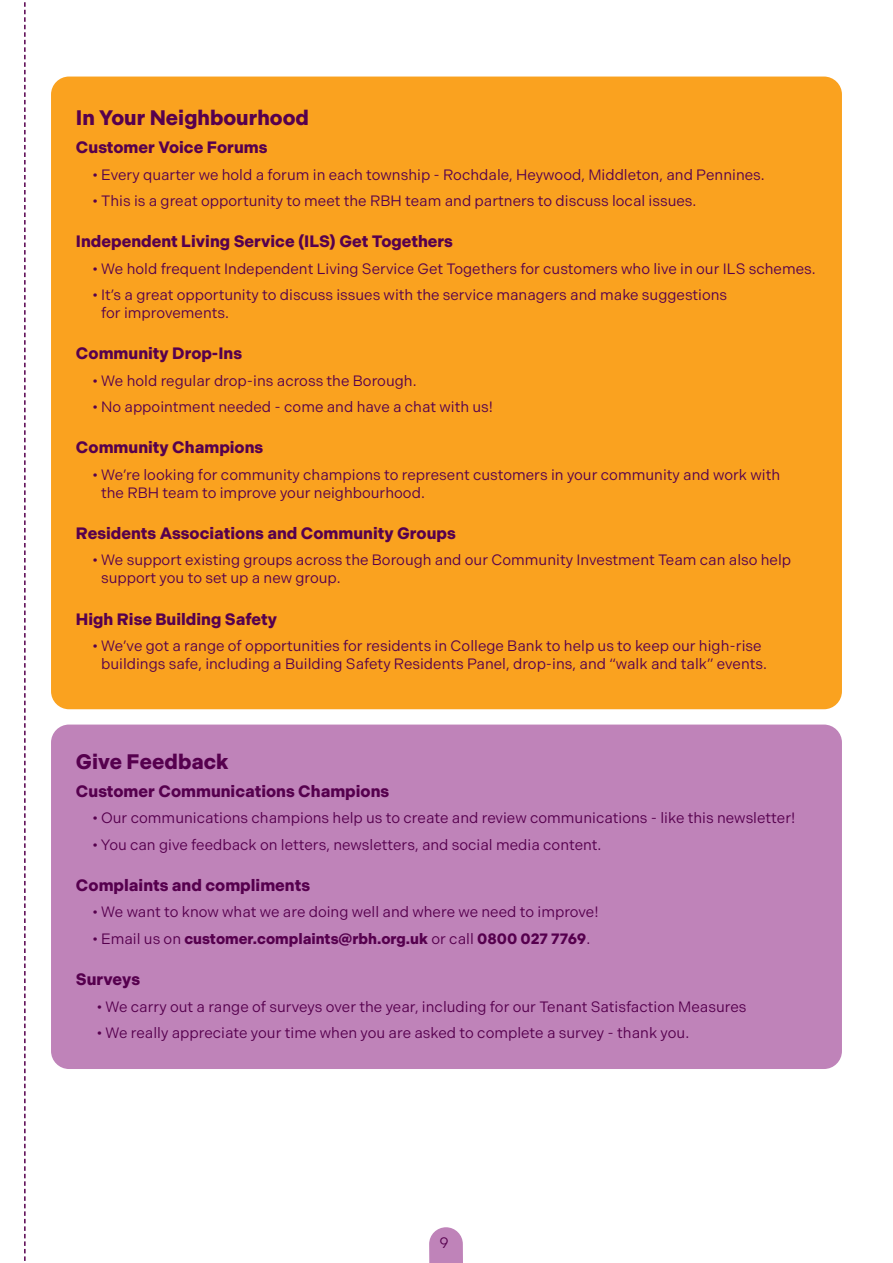
<style>
.page{position:relative;width:893px;height:1263px;background:#fff}
.page>*{position:absolute;margin:0;border:0;box-sizing:border-box;transform-origin:0 0}
.t1{font:700 21px "Indivisible";color:#56004e}
.t2{font:700 16.5px "Indivisible";color:#56004e}
.t3{font:15px/18px "Indivisible";color:#56004e}
.t4{font:700 15px "Indivisible";color:#56004e}
.s1{font-weight:400}
</style>
<div class="page">
<svg style="left:429px;top:1227px;width:34px;height:36px"></svg>
<div style="left:51px;top:77px;width:791px;height:632px;background:#faa21f;border-radius:18px"></div>
<div style="left:51px;top:724px;width:791px;height:345px;background:#bf83b9;border-radius:18px"></div>
<svg style="left:24px;top:2px;width:2px;height:1259px"></svg>
<h1 class="t1" style="left:76px;top:105px;width:234px">In Your Neighbourhood</h1>
<p class="t2" style="left:76px;top:138px;width:193px">Customer Voice Forums</p>
<p class="t3" style="left:93px;top:166px;width:673px">• Every quarter we hold a forum in each township - Rochdale, Heywood, Middleton, and Pennines.</p>
<p class="t3" style="left:93px;top:192px;width:605px">• This is a great opportunity to meet the RBH team and partners to discuss local issues.</p>
<p class="t2" style="left:76px;top:232px;width:379px">Independent Living Service (ILS) Get Togethers</p>
<p class="t3" style="left:93px;top:260px;width:724px">• We hold frequent Independent Living Service Get Togethers for customers who live in our ILS schemes.</p>
<p class="t3" style="left:101px;top:286px;width:628px;text-indent:-8px">• It’s a great opportunity to discuss issues with the service managers and make suggestions for improvements.</p>
<p class="t2" style="left:76px;top:344px;width:168px">Community Drop-Ins</p>
<p class="t3" style="left:93px;top:372px;width:325px">• We hold regular drop-ins across the Borough.</p>
<p class="t3" style="left:93px;top:398px;width:402px">• No appointment needed - come and have a chat with us!</p>
<p class="t2" style="left:76px;top:438px;width:189px">Community Champions</p>
<p class="t3" style="left:101px;top:466px;width:681px;text-indent:-8px">• We’re looking for community champions to represent customers in your community and work with the RBH team to improve your neighbourhood.</p>
<p class="t2" style="left:76px;top:524px;width:381px">Residents Associations and Community Groups</p>
<p class="t3" style="left:101px;top:551px;width:692px;text-indent:-8px">• We support existing groups across the Borough and our Community Investment Team can also help support you to set up a new group.</p>
<p class="t2" style="left:76px;top:609px;width:203px">High Rise Building Safety</p>
<p class="t3" style="left:93px;top:637px;width:675px;text-align:center">• We’ve got a range of opportunities for residents in College Bank to help us to keep our high-rise buildings safe, including a Building Safety Residents Panel, drop-ins, and “walk and talk” events.</p>
<h1 class="t1" style="left:76px;top:749px;width:154px">Give Feedback</h1>
<p class="t2" style="left:76px;top:781px;width:315px">Customer Communications Champions</p>
<p class="t3" style="left:93px;top:809px;width:704px">• Our communications champions help us to create and review communications - like this newsletter!</p>
<p class="t3" style="left:93px;top:836px;width:510px">• You can give feedback on letters, newsletters, and social media content.</p>
<p class="t2" style="left:76px;top:875px;width:236px">Complaints and compliments</p>
<p class="t3" style="left:93px;top:903px;width:507px">• We want to know what we are doing well and where we need to improve!</p>
<p class="t4" style="left:93px;top:930px;width:499px"><span class="s1">• Email us on</span> customer.complaints@rbh.org.uk <span class="s1">or call</span> 0800 027 7769<span class="s1">.</span></p>
<p class="t2" style="left:76px;top:969px;width:66px">Surveys</p>
<p class="t3" style="left:97px;top:997px;width:651px">• We carry out a range of surveys over the year, including for our Tenant Satisfaction Measures</p>
<p class="t3" style="left:97px;top:1024px;width:593px">• We really appreciate your time when you are asked to complete a survey - thank you.</p>
<p class="t3" style="left:439px;top:1234px;width:11px">9</p>
</div>
